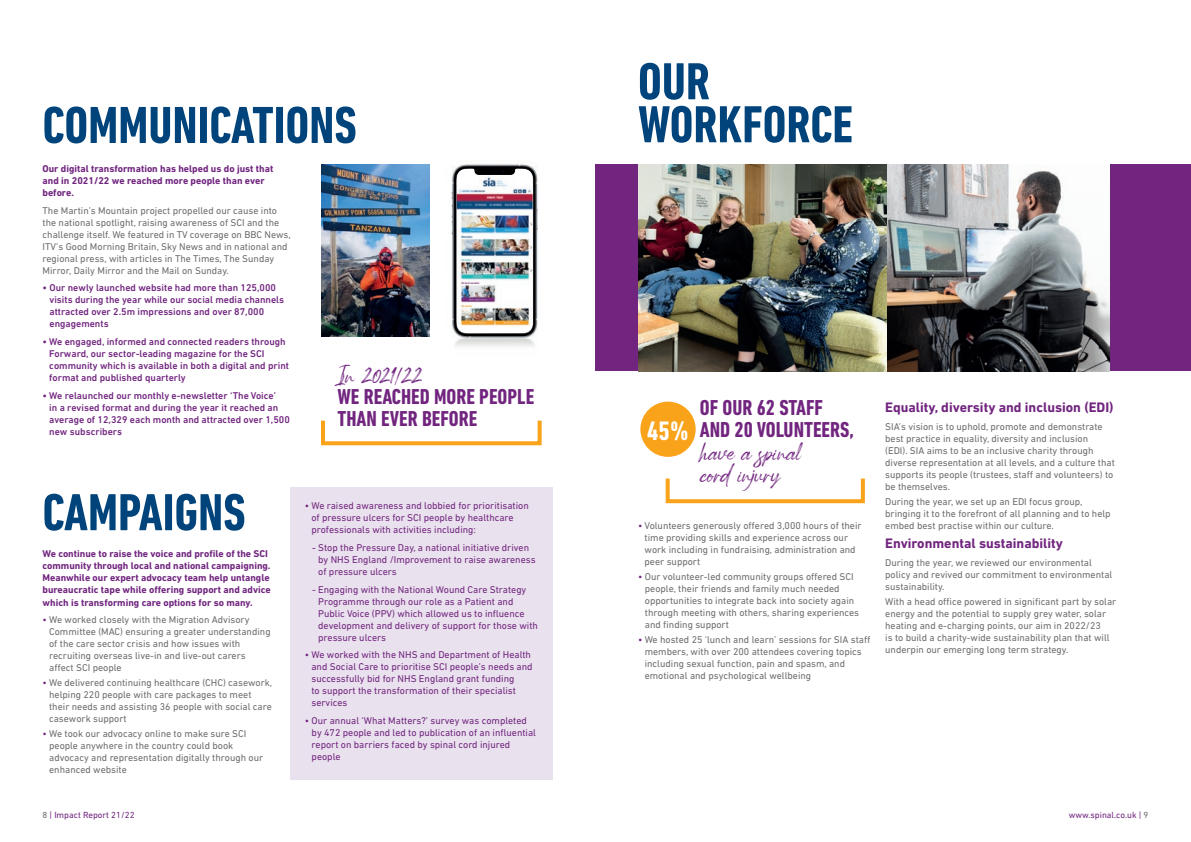
<style>
.page{position:relative;width:1191px;height:842px;background:#fff}
.page>*{position:absolute;margin:0;border:0;box-sizing:border-box;transform-origin:0 0}
.t1{font:700 condensed 53px/43px "DIN Next LT Pro";color:#00447b}
.t2{font:700 condensed 27.2px "DIN Next LT Pro";color:#fff}
.t3{font:700 condensed 22px/22px "DIN Next LT Pro";color:#71257f}
.t4{font:22px/22px "Spartwell";color:#71257f}
.t5{font:700 14px "DIN Next LT Pro";color:#71257f}
.t6{font:10px/12px "DIN Next LT Pro";color:#6c6d70}
.t7{font:10px/12px "DIN Next LT Pro";color:#71257f}
.t8{font:500 10px/12px "DIN Next LT Pro";color:#71257f}
.t9{font:700 10px/12px "DIN Next LT Pro";color:#71257f}
.t10{font:9px "DIN Next LT Pro";color:#71257f}
.s1{color:#71257f}
.s2{color:#6c6d70}
</style>
<div class="page">
<img style="left:451px;top:164px;width:87px;height:183px">
<svg style="left:456px;top:169px;width:77px;height:164px"></svg>
<img style="left:456px;top:175px;width:77px;height:151px">
<div style="left:595px;top:164px;width:43px;height:207px;background:#71257f"></div>
<div style="left:1109px;top:164px;width:82px;height:207px;background:#71257f"></div>
<div style="left:291px;top:488px;width:262px;height:292px;background:#e9e1ed"></div>
<img style="left:638px;top:164px;width:471px;height:207px">
<img style="left:321px;top:164px;width:108px;height:172px">
<div style="left:640px;top:402px;width:55px;height:55px;background:#f9a31b;border-radius:50%"></div>
<div style="left:665px;top:476px;width:200px;height:27px;border:4px solid #f9a31b"></div>
<div style="left:321px;top:419px;width:220px;height:26px;border:4px solid #f9a31b"></div>
<h1 class="t1" style="left:43px;top:104px;width:316px">COMMUNICATIONS</h1>
<p class="t9" style="left:43px;top:162px;width:232px">Our digital transformation has helped us do just that and in 2021/22 we reached more people than ever before.</p>
<p class="t6" style="left:43px;top:204px;width:250px">The Martin’s Mountain project propelled our cause into the national spotlight, raising awareness of SCI and the challenge itself. We featured in TV coverage on BBC News, ITV’s Good Morning Britain, Sky News and in national and regional press, with articles in The Times, The Sunday Mirror, Daily Mirror and the Mail on Sunday.</p>
<p class="t8" style="left:49px;top:282px;width:236px;text-indent:-7px">• Our newly launched website had more than 125,000 visits during the year while our social media channels attracted over 2.5m impressions and over 87,000 engagements</p>
<p class="t8" style="left:49px;top:335px;width:241px;text-indent:-7px">• We engaged, informed and connected readers through Forward, our sector-leading magazine for the SCI community which is available in both a digital and print format and published quarterly</p>
<p class="t8" style="left:49px;top:389px;width:242px;text-indent:-7px">• We relaunched our monthly e-newsletter ‘The Voice’<br>in a revised format and during the year it reached an average of 12,329 each month and attracted over 1,500 new subscribers</p>
<h3 class="t4" style="left:337px;top:363px;width:87px">In 2021/22</h3>
<h3 class="t3" style="left:337px;top:385px;width:198px">WE REACHED MORE PEOPLE<br>THAN EVER BEFORE</h3>
<h1 class="t1" style="left:43px;top:491px;width:205px">CAMPAIGNS</h1>
<p class="t9" style="left:43px;top:548px;width:230px">We continue to raise the voice and profile of the SCI community through local and national campaigning.<br>Meanwhile our expert advocacy team help untangle bureaucratic tape while offering support and advice which is transforming care options for so many.</p>
<p class="t6" style="left:49px;top:614px;width:223px;text-indent:-7px"><span class="s1">•</span> We worked closely with the Migration Advisory Committee (MAC) ensuring a greater understanding of the care sector crisis and how issues with recruiting overseas live-in and live-out carers affect SCI people</p>
<p class="t6" style="left:49px;top:676px;width:225px;text-indent:-7px"><span class="s1">•</span> We delivered continuing healthcare (CHC) casework, helping 220 people with care packages to meet their needs and assisting 36 people with social care casework support</p>
<p class="t6" style="left:49px;top:727px;width:215px;text-indent:-7px"><span class="s1">•</span> We took our advocacy online to make sure SCI people anywhere in the country could book advocacy and representation digitally through our enhanced website</p>
<p class="t7" style="left:311px;top:500px;width:219px;text-indent:-7px">• We raised awareness and lobbied for prioritisation of pressure ulcers for SCI people by healthcare professionals with activities including:</p>
<p class="t7" style="left:318px;top:541px;width:219px;text-indent:-6px">- Stop the Pressure Day, a national initiative driven by NHS England /Improvement to raise awareness of pressure ulcers</p>
<p class="t7" style="left:318px;top:583px;width:221px;text-indent:-6px">- Engaging with the National Wound Care Strategy Programme through our role as a Patient and Public Voice (PPV) which allowed us to influence development and delivery of support for those with pressure ulcers</p>
<p class="t7" style="left:311px;top:649px;width:223px;text-indent:-7px">• We worked with the NHS and Department of Health and Social Care to prioritise SCI people’s needs and successfully bid for NHS England grant funding<br>to support the transformation of their specialist services</p>
<p class="t7" style="left:312px;top:714px;width:226px;text-indent:-7px">• Our annual ‘What Matters?’ survey was completed by 472 people and led to publication of an influential report on barriers faced by spinal cord injured people</p>
<h1 class="t1" style="left:638px;top:60px;width:216px">OUR<br>WORKFORCE</h1>
<h2 class="t2" style="left:647px;top:416px;width:43px">45%</h2>
<h3 class="t3" style="left:700px;top:397px;width:155px">OF OUR 62 STAFF<br>AND 20 VOLUNTEERS,</h3>
<h3 class="t4" style="left:700px;top:441px;width:102px">have a spinal cord injury</h3>
<p class="t6" style="left:644px;top:520px;width:219px;text-indent:-7px"><span class="s1">•</span> Volunteers generously offered 3,000 hours of their time providing skills and experience across our work including in fundraising, administration and peer support</p>
<p class="t6" style="left:645px;top:570px;width:216px;text-indent:-7px"><span class="s1">•</span> Our volunteer-led community groups offered SCI people, their friends and family much needed opportunities to integrate back into society again through meeting with others, sharing experiences and finding support</p>
<p class="t6" style="left:644px;top:633px;width:227px;text-indent:-7px"><span class="s1">•</span> We hosted 25 ‘lunch and learn’ sessions for SIA staff members, with over 200 attendees covering topics including sexual function, pain and spasm, and emotional and psychological wellbeing</p>
<h3 class="t5" style="left:885px;top:399px;width:230px">Equality, diversity and inclusion (EDI)</h3>
<p class="t6" style="left:885px;top:420px;width:231px">SIA’s vision is to uphold, promote and demonstrate best practice in equality, diversity and inclusion<br>(EDI). SIA aims to be an inclusive charity through diverse representation at all levels, and a culture that supports its people (trustees, staff and volunteers) to be themselves.</p>
<p class="t6" style="left:885px;top:495px;width:227px">During the year, we set up an EDI focus group, bringing it to the forefront of all planning and to help embed best practise within our culture.</p>
<h3 class="t5" style="left:885px;top:535px;width:179px">Environmental sustainability</h3>
<p class="t6" style="left:885px;top:556px;width:229px">During the year, we reviewed our environmental policy and revived our commitment to environmental sustainability.</p>
<p class="t6" style="left:885px;top:595px;width:233px">With a head office powered in significant part by solar energy and the potential to supply grey water, solar heating and e-charging points, our aim in 2022/23<br>is to build a charity-wide sustainability plan that will underpin our emerging long term strategy.</p>
<p class="t10" style="left:43px;top:809px;width:94px"><span class="s2">8</span> | Impact Report 21/22</p>
<p class="t10" style="left:1068px;top:809px;width:81px">www.spinal.co.uk | <span class="s2">9</span></p>
</div>
